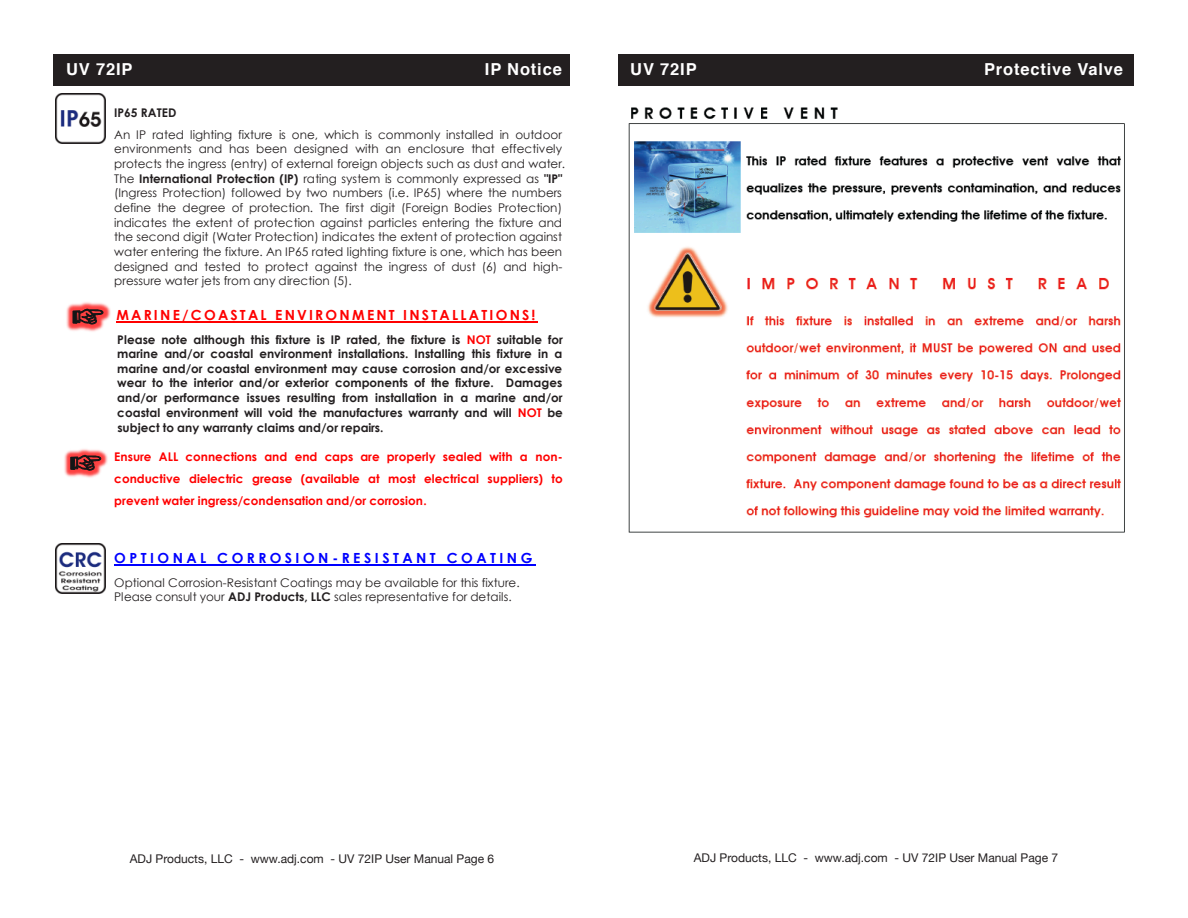
<style>
.page{position:relative;width:1188px;height:918px;background:#fff}
.page>*{position:absolute;margin:0;border:0;box-sizing:border-box;transform-origin:0 0}
.t1{font:700 16.5px "Helvetica";letter-spacing:.05em;color:#fff}
.t2{font:700 13.95px "Century Gothic";letter-spacing:.16em;color:#f00}
.t3{font:700 13.95px "Century Gothic";letter-spacing:.25em;color:#00f}
.t4{font:12px/14.7px "Century Gothic";letter-spacing:-.005em;color:#231f20}
.t5{font:700 12px/14.7px "Century Gothic";letter-spacing:.005em;color:#231f20;text-align:justify}
.t6{font:700 12px/21.9px "Century Gothic";letter-spacing:.005em;color:#f00;text-align:justify}
.t7{font:12px "Helvetica Neue";color:#231f20}
.s1{font-weight:700}
.s2{color:#f00}
</style>
<div class="page">
<img style="left:628px;top:107px;width:497px;height:426px">
<div style="left:618px;top:54px;width:515px;height:32px;background:#231f20"></div>
<div style="left:54px;top:54px;width:515px;height:32px;background:#231f20"></div>
<hr style="left:117px;top:321px;width:421px;height:2px;background:#f00">
<hr style="left:114px;top:565px;width:422px;height:1px;background:#00f">
<img style="left:66px;top:302px;width:45px;height:30px">
<svg style="left:73px;top:309px;width:30px;height:15px"></svg>
<img style="left:55px;top:544px;width:50px;height:49px">
<img style="left:55px;top:94px;width:50px;height:50px">
<img style="left:64px;top:449px;width:44px;height:29px">
<svg style="left:71px;top:455px;width:30px;height:15px"></svg>
<p class="t1" style="left:66px;top:56px;width:68px">UV 72IP</p>
<p class="t1" style="left:485px;top:56px;width:78px">IP Notice</p>
<p class="t1" style="left:630px;top:56px;width:68px">UV 72IP</p>
<p class="t1" style="left:984px;top:56px;width:140px">Protective Valve</p>
<p class="t4" style="left:114px;top:101px;width:449px;line-height:21.9px"><span class="s1">IP65 RATED<br></span>An IP rated lighting fixture is one, which is commonly installed in outdoor</p>
<p class="t4" style="left:114px;top:141px;width:452px">environments and has been designed with an enclosure that effectively protects the ingress (entry) of external foreign objects such as dust and water.<br>The <span class="s1">International Protection (IP)</span> rating system is commonly expressed as <span class="s1">"IP" </span>(Ingress Protection) followed by two numbers (i.e. IP65) where the numbers define the degree of protection. The first digit (Foreign Bodies Protection) indicates the extent of protection against particles entering the fixture and the second digit (Water Protection) indicates the extent of protection against water entering the fixture. An IP65 rated lighting fixture is one, which has been designed and tested to protect against the ingress of dust (6) and high&shy;pressure water jets from any direction (5).</p>
<p class="t2" style="left:117px;top:305px;width:420px">MARINE/COASTAL ENVIRONMENT INSTALLATIONS!</p>
<p class="t5" style="left:117px;top:331px;width:447px">Please note although this fixture is IP rated, the fixture is <span class="s2">NOT</span> suitable for marine and/or coastal environment installations. Installing this fixture in a marine and/or coastal environment may cause corrosion and/or excessive wear to the interior and/or exterior components of the fixture. Damages and/or performance issues resulting from installation in a marine and/or coastal environment will void the manufactures warranty and will <span class="s2">NOT</span> be subject to any warranty claims and/or repairs.</p>
<p class="t6" style="left:114px;top:445px;width:450px">Ensure ALL connections and end caps are properly sealed with a non&shy;conductive dielectric grease (available at most electrical suppliers) to prevent water ingress/condensation and/or corrosion.</p>
<p class="t3" style="left:114px;top:548px;width:420px">OPTIONAL CORROSION-RESISTANT COATING</p>
<p class="t4" style="left:114px;top:575px;width:407px">Optional Corrosion-Resistant Coatings may be available for this fixture.<br>Please consult your <span class="s1">ADJ Products, LLC</span> sales representative for details.</p>
<p class="t7" style="left:130px;top:850px;width:366px">ADJ Products, LLC - www.adj.com - UV 72IP User Manual Page 6</p>
<p class="t7" style="left:694px;top:849px;width:366px">ADJ Products, LLC - www.adj.com - UV 72IP User Manual Page 7</p>
</div>
